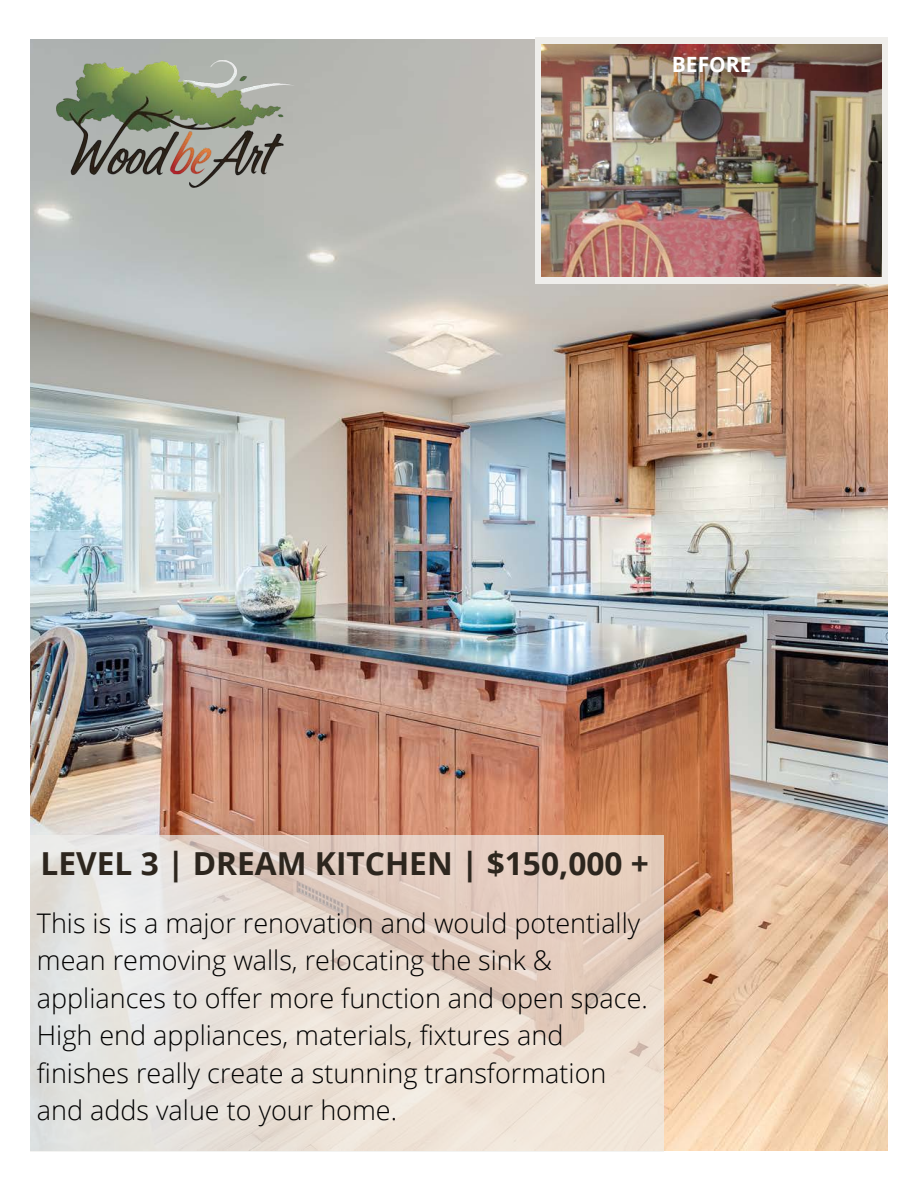
<style>
.page{position:relative;width:918px;height:1188px;background:#fff}
.page>*{position:absolute;margin:0;border:0;box-sizing:border-box;transform-origin:0 0}
.t1{font:700 31.65px "Open Sans";color:#2d261e}
.t2{font:300 27px/37.5px "Open Sans";color:#000}
.t3{font:700 21px "Open Sans";color:#fff}
</style>
<div class="page">
<img style="left:30px;top:39px;width:857px;height:1112px">
<img style="left:40px;top:39px;width:272px;height:168px">
<svg style="left:30px;top:835px;width:633px;height:317px;background:#e7dbd2"></svg>
<div style="left:536px;top:37px;width:352px;height:246px;background:#efeeeb"></div>
<img style="left:542px;top:44px;width:340px;height:232px">
<p class="t3" style="left:672px;top:49px;width:81px">BEFORE</p>
<p class="t1" style="left:41px;top:841px;width:610px">LEVEL 3 | DREAM KITCHEN | $150,000 +</p>
<p class="t2" style="left:37px;top:904px;width:613px">This is is a major renovation and would potentially mean removing walls, relocating the sink &amp; appliances to offer more function and open space.<br>High end appliances, materials, fixtures and finishes really create a stunning transformation and adds value to your home.</p>
</div>
